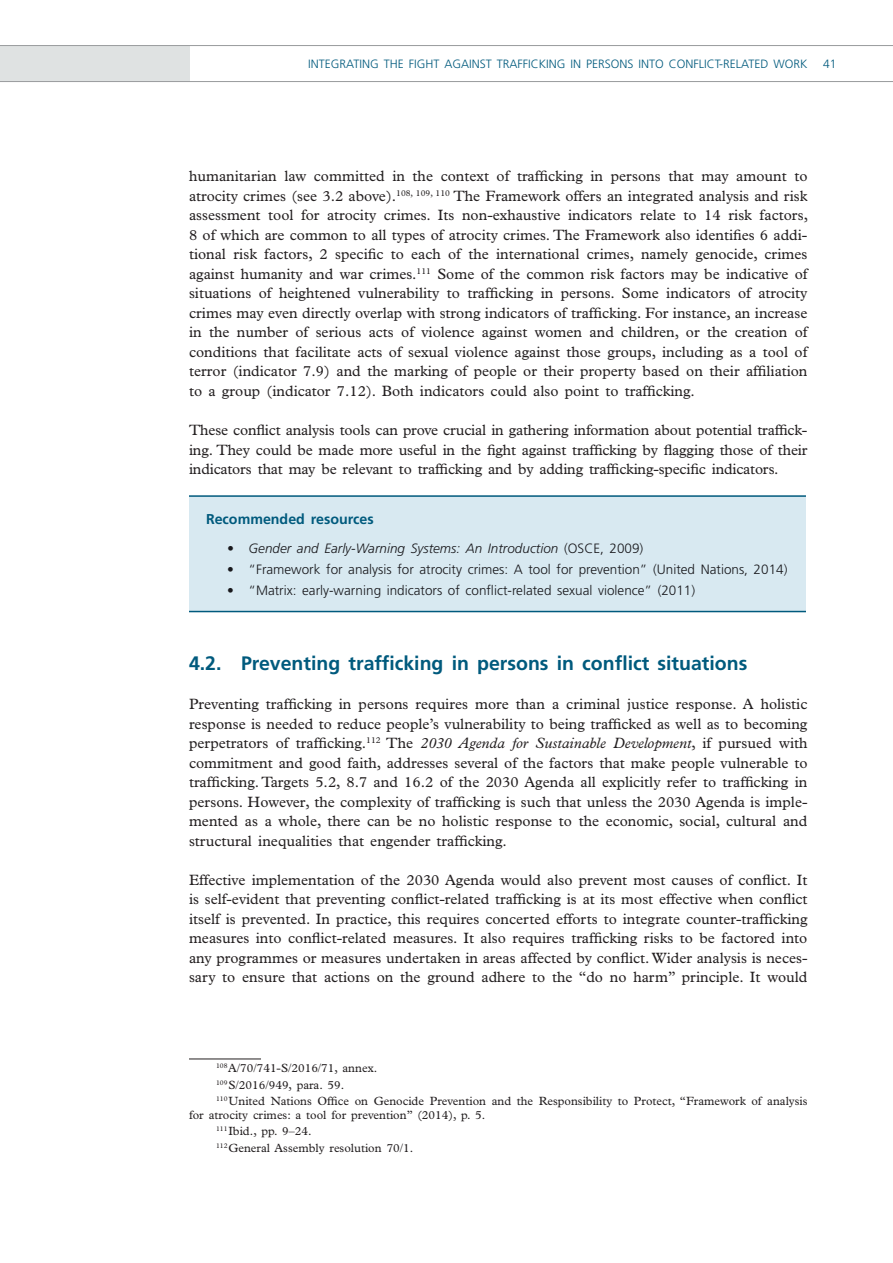
<style>
.page{position:relative;width:893px;height:1263px;background:#fff}
.page>*{position:absolute;margin:0;border:0;box-sizing:border-box;transform-origin:0 0}
.t1{font:700 19.5px "Frutiger LT Std";color:#005a7d}
.t2{font:15px/19.5px "Plantin Std";color:#231f20;text-align:justify}
.t3{font:700 14.25px "Frutiger LT Std";color:#005a7d}
.t4{font:300 13.5px "Frutiger LT Std";color:#19191d}
.t5{font:italic 300 13.5px "Frutiger LT Std";color:#19191d}
.t6{font:12px/16.5px "Plantin Std";color:#231f20}
.t7{font:300 12px "Frutiger LT Std";color:#005a7d}
.s1{font-style:normal}
.s2{color:#231f20}
.s3{font-style:italic}
</style>
<div class="page">
<div style="left:0;top:45px;width:189px;height:36px;background:#dfe2e2"></div>
<hr style="left:0;top:45px;width:893px;height:1px;background:#9d9fa1">
<hr style="left:0;top:81px;width:893px;height:1px;background:#9d9fa1">
<div style="left:189px;top:496px;width:617px;height:115px;background:#d8e9f1"></div>
<hr style="left:189px;top:495px;width:617px;height:2px;background:#005a7d">
<hr style="left:189px;top:611px;width:617px;height:1px;background:#005a7d">
<hr style="left:189px;top:1058px;width:72px;height:1px;background:#231f20">
<p class="t7" style="left:308px;top:57px;width:501px">INTEGRATING THE FIGHT AGAINST TRAFFICKING IN PERSONS INTO CONFLICT-RELATED WORK</p>
<p class="t7" style="left:823px;top:57px;width:15px">41</p>
<p class="t2" style="left:189px;top:167px;width:621px">humanitarian law committed in the context of trafficking in persons that may amount to atrocity crimes (see 3.2 above).<sup>108,</sup> <sup>109,</sup> <sup>110</sup> The Framework offers an integrated analysis and risk assessment tool for atrocity crimes. Its non-exhaustive indicators relate to 14 risk factors, 8 of which are common to all types of atrocity crimes. The Framework also identifies 6 addi&shy;tional risk factors, 2 specific to each of the international crimes, namely genocide, crimes against humanity and war crimes.<sup>111</sup> Some of the common risk factors may be indicative of situations of heightened vulnerability to trafficking in persons. Some indicators of atrocity crimes may even directly overlap with strong indicators of trafficking. For instance, an increase in the number of serious acts of violence against women and children, or the creation of conditions that facilitate acts of sexual violence against those groups, including as a tool of terror (indicator 7.9) and the marking of people or their property based on their affiliation to a group (indicator 7.12). Both indicators could also point to trafficking.</p>
<p class="t2" style="left:189px;top:420px;width:620px">These conflict analysis tools can prove crucial in gathering information about potential traffick&shy;ing. They could be made more useful in the fight against trafficking by flagging those of their indicators that may be relevant to trafficking and by adding trafficking-specific indicators.</p>
<p class="t3" style="left:206px;top:510px;width:169px">Recommended resources</p>
<p class="t5" style="left:227px;top:541px;width:417px">• Gender and Early-Warning Systems: An Introduction <span class="s1">(OSCE, 2009)</span></p>
<p class="t4" style="left:227px;top:561px;width:562px">• “Framework for analysis for atrocity crimes: A tool for prevention” (United Nations, 2014)</p>
<p class="t4" style="left:227px;top:582px;width:469px">• “Matrix: early-warning indicators of conflict-related sexual violence<span class="s2">”</span> (2011)</p>
<h1 class="t1" style="left:189px;top:652px;width:560px">4.2. Preventing trafficking in persons in conflict situations</h1>
<p class="t2" style="left:189px;top:695px;width:620px">Preventing trafficking in persons requires more than a criminal justice response. A holistic response is needed to reduce people’s vulnerability to being trafficked as well as to becoming perpetrators of trafficking.<sup>112</sup> The <span class="s3">2030 Agenda for Sustainable Development</span>, if pursued with commitment and good faith, addresses several of the factors that make people vulnerable to trafficking.Targets 5.2, 8.7 and 16.2 of the 2030 Agenda all explicitly refer to trafficking in persons. However, the complexity of trafficking is such that unless the 2030 Agenda is imple&shy;mented as a whole, there can be no holistic response to the economic, social, cultural and structural inequalities that engender trafficking.</p>
<p class="t2" style="left:189px;top:870px;width:620px">Effective implementation of the 2030 Agenda would also prevent most causes of conflict. It is self-evident that preventing conflict-related trafficking is at its most effective when conflict itself is prevented. In practice, this requires concerted efforts to integrate counter-trafficking measures into conflict-related measures. It also requires trafficking risks to be factored into any programmes or measures undertaken in areas affected by conflict. Wider analysis is neces&shy;sary to ensure that actions on the ground adhere to the “do no harm” principle. It would</p>
<p class="t6" style="left:216px;top:1060px;width:593px"><sup>108</sup>A/70/741-S/2016/71, annex.<br><sup>109</sup>S/2016/949, para. 59.<br><sup>110</sup>United Nations Office on Genocide Prevention and the Responsibility to Protect, “Framework of analysis</p>
<p class="t6" style="left:216px;top:1107px;width:271px;text-indent:-27px">for atrocity crimes: a tool for prevention” (2014), p. 5.<br><sup>111</sup>Ibid., pp. 9–24.<br><sup>112</sup>General Assembly resolution 70/1.</p>
</div>
